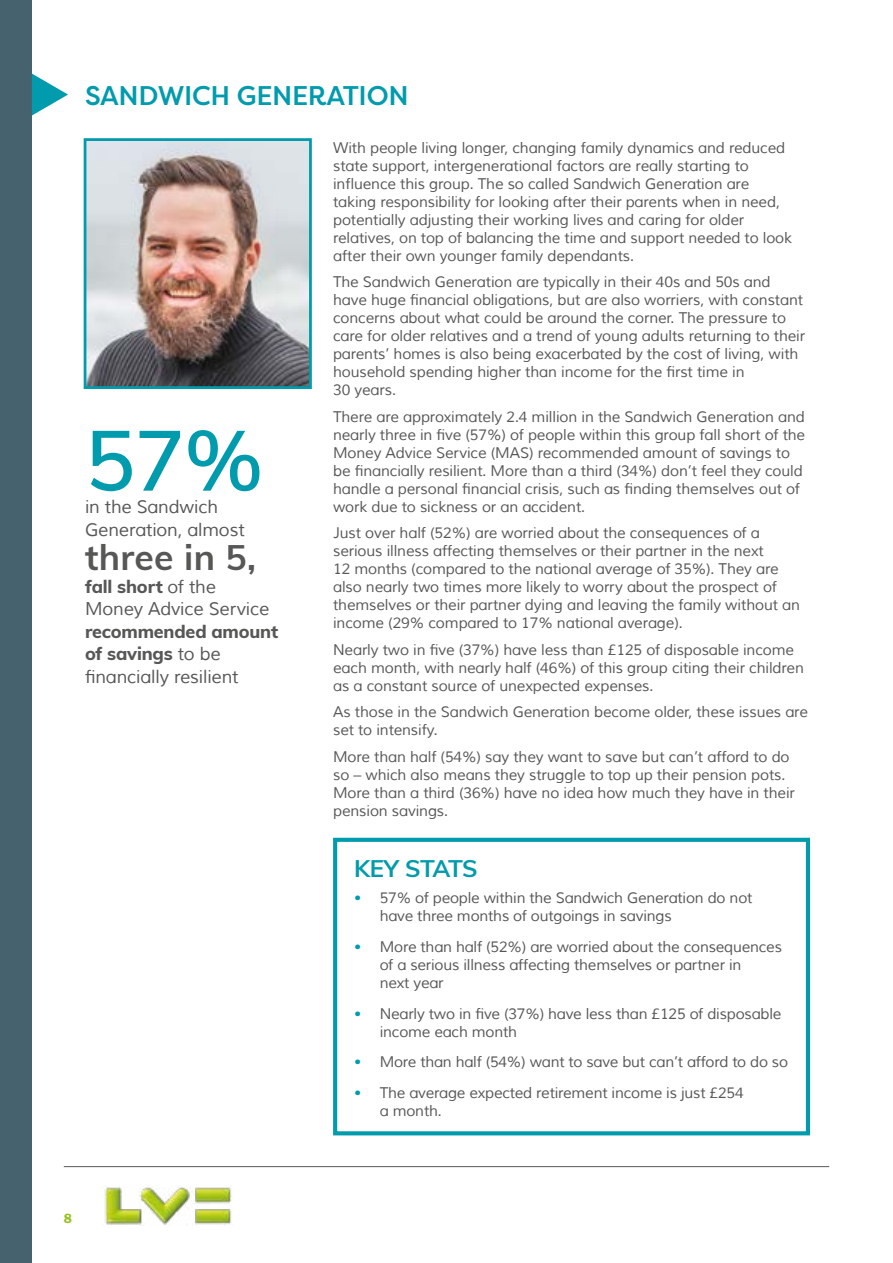
<style>
.page{position:relative;width:893px;height:1263px;background:#fff}
.page>*{position:absolute;margin:0;border:0;box-sizing:border-box;transform-origin:0 0}
.t1{font:600 84px "Muli";color:#009bac}
.t2{font:700 35.4px "Muli";letter-spacing:.01em;color:#575756}
.t3{font:500 27px "Filson Pro";letter-spacing:-.01em;color:#009bac}
.t4{font:700 24px "Muli";letter-spacing:-.03em;color:#009bac}
.t5{font:18px/22.5px "Muli";letter-spacing:-.01em;color:#575756}
.t6{font:800 18px/22.5px "Muli";letter-spacing:-.01em;color:#575756}
.t7{font:15px/18px "Muli";letter-spacing:-.01em;color:#575756}
.t8{font:600 13.5px "ITC Franklin Gothic Std";color:#95c11f}
.s1{font-weight:800}
.s2{font-weight:400}
.s3{color:#009bac}
</style>
<div class="page">
<hr style="left:64px;top:1166px;width:765px;height:1px;background:#575756">
<img style="left:104px;top:1187px;width:128px;height:39px">
<div style="left:0;top:0;width:32px;height:1263px;background:#46626f"></div>
<svg style="left:32px;top:74px;width:36px;height:42px"></svg>
<img style="left:88px;top:142px;width:220px;height:243px">
<div style="left:84px;top:138px;width:228px;height:251px;border:3px solid #009bac"></div>
<div style="left:333px;top:838px;width:477px;height:297px;border:4px solid #009bac"></div>
<h3 class="t3" style="left:85px;top:77px;width:325px">SANDWICH GENERATION</h3>
<h1 class="t1" style="left:85px;top:399px;width:180px">57%</h1>
<p class="t5" style="left:85px;top:496px;width:161px">in the Sandwich<br>Generation, almost</p>
<h2 class="t2" style="left:85px;top:532px;width:172px">three in 5,</h2>
<p class="t5" style="left:85px;top:575px;width:186px"><span class="s1">fall short</span> of the<br>Money Advice Service</p>
<p class="t6" style="left:85px;top:619px;width:195px">recommended amount of savings <span class="s2">to be financially resilient</span></p>
<p class="t7" style="left:333px;top:139px;width:461px">With people living longer, changing family dynamics and reduced state support, intergenerational factors are really starting to influence this group. The so called Sandwich Generation are taking responsibility for looking after their parents when in need, potentially adjusting their working lives and caring for older relatives, on top of balancing the time and support needed to look after their own younger family dependants.</p>
<p class="t7" style="left:333px;top:273px;width:474px">The Sandwich Generation are typically in their 40s and 50s and have huge financial obligations, but are also worriers, with constant concerns about what could be around the corner. The pressure to care for older relatives and a trend of young adults returning to their parents’ homes is also being exacerbated by the cost of living, with household spending higher than income for the first time in<br>30 years.</p>
<p class="t7" style="left:333px;top:408px;width:474px">There are approximately 2.4 million in the Sandwich Generation and nearly three in five (57%) of people within this group fall short of the Money Advice Service (MAS) recommended amount of savings to be financially resilient. More than a third (34%) don’t feel they could handle a personal financial crisis, such as finding themselves out of work due to sickness or an accident.</p>
<p class="t7" style="left:333px;top:524px;width:468px">Just over half (52%) are worried about the consequences of a serious illness affecting themselves or their partner in the next<br>12 months (compared to the national average of 35%). They are also nearly two times more likely to worry about the prospect of themselves or their partner dying and leaving the family without an income (29% compared to 17% national average).</p>
<p class="t7" style="left:333px;top:641px;width:472px">Nearly two in five (37%) have less than £125 of disposable income each month, with nearly half (46%) of this group citing their children as a constant source of unexpected expenses.</p>
<p class="t7" style="left:333px;top:703px;width:476px">As those in the Sandwich Generation become older, these issues are set to intensify.</p>
<p class="t7" style="left:333px;top:748px;width:463px">More than half (54%) say they want to save but can’t afford to do so – which also means they struggle to top up their pension pots.<br>More than a third (36%) have no idea how much they have in their pension savings.</p>
<h3 class="t4" style="left:354px;top:850px;width:125px">KEY STATS</h3>
<p class="t7" style="left:380px;top:889px;width:374px;text-indent:-26px"><span class="s3">•</span> 57% of people within the Sandwich Generation do not have three months of outgoings in savings</p>
<p class="t7" style="left:380px;top:938px;width:404px;text-indent:-26px"><span class="s3">•</span> More than half (52%) are worried about the consequences of a serious illness affecting themselves or partner in<br>next year</p>
<p class="t7" style="left:380px;top:1005px;width:403px;text-indent:-26px"><span class="s3">•</span> Nearly two in five (37%) have less than £125 of disposable income each month</p>
<p class="t7" style="left:354px;top:1053px;width:435px"><span class="s3">•</span> More than half (54%) want to save but can’t afford to do so</p>
<p class="t7" style="left:380px;top:1084px;width:366px;text-indent:-26px"><span class="s3">•</span> The average expected retirement income is just £254 a month.</p>
<p class="t8" style="left:64px;top:1210px;width:10px">8</p>
</div>
